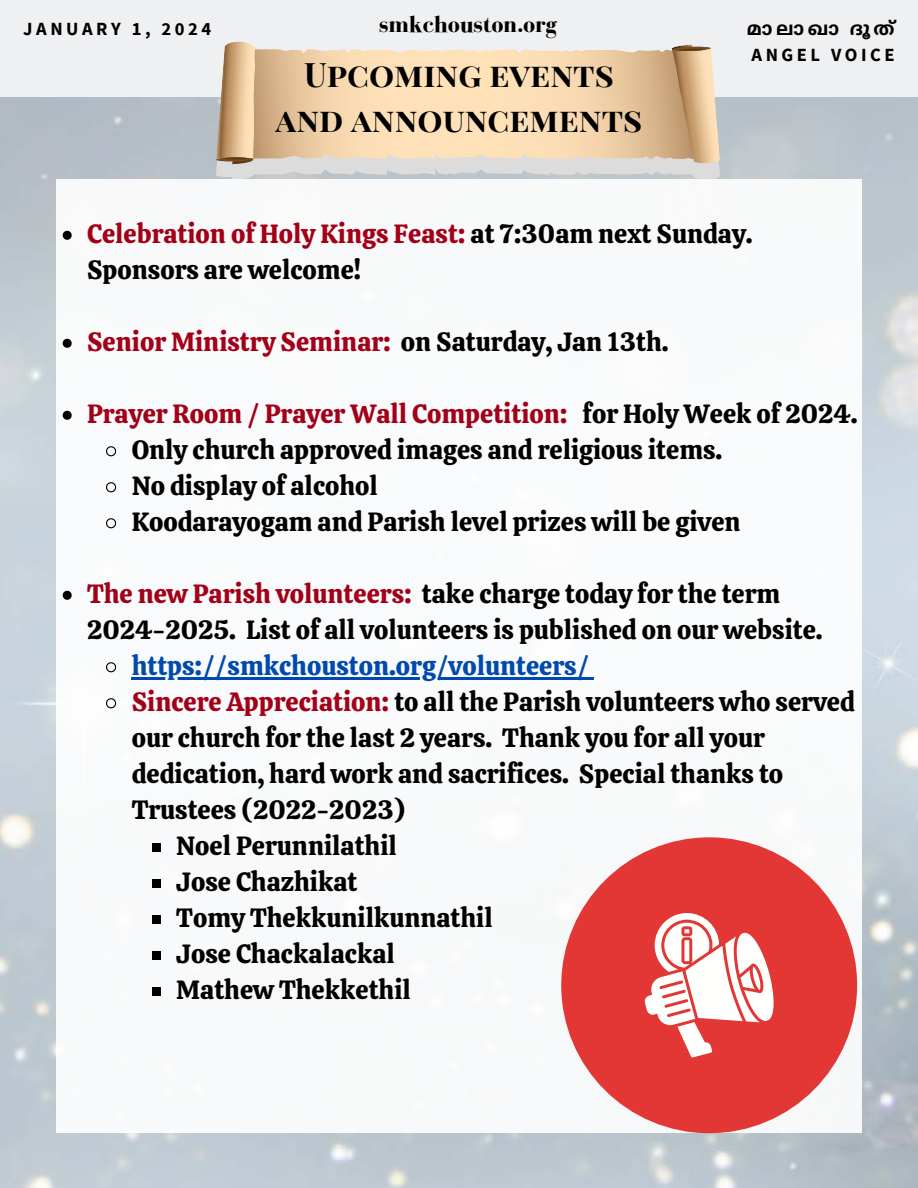
<style>
.page{position:relative;width:918px;height:1188px;background:#fff}
.page>*{position:absolute;margin:0;border:0;box-sizing:border-box;transform-origin:0 0}
.t1{font:700 33.15px/45.3px "Playfair Display SC";color:#000;text-align:center}
.t2{font:26.25px/36px "Calistoga";color:#000}
.t3{font:26.25px "Calistoga";color:#a30018}
.t4{font:26.25px "Calistoga";color:#004aad}
.t5{font:700 24px "Bodoni FLF";color:#000}
.t6{font:700 18.6px "Source Sans Pro";letter-spacing:.19em;color:#000}
.t7{font:700 18.6px "Noto Sans Malayalam";color:#000}
.s1{color:#a30018}
.s2{color:#000}
</style>
<div class="page">
<div style="left:0;top:0;width:918px;height:96px;background:#eff0f2"></div>
<svg style="left:216px;top:159px;width:504px;height:20px;background:#d4d6d7"></svg>
<svg style="left:255px;top:49px;width:416px;height:110px;background:#f1d2ab"></svg>
<svg style="left:671px;top:45px;width:49px;height:118px;background:#d5b590"></svg>
<hr style="left:678px;top:49px;width:28px;height:2px;background:#603813;border-radius:50%">
<svg style="left:216px;top:42px;width:39px;height:122px;background:#d3b48f"></svg>
<svg style="left:63px;top:231px;width:9px;height:9px"></svg>
<svg style="left:63px;top:339px;width:9px;height:9px"></svg>
<svg style="left:63px;top:411px;width:9px;height:9px"></svg>
<svg style="left:106px;top:446px;width:11px;height:11px"></svg>
<svg style="left:106px;top:482px;width:11px;height:11px"></svg>
<svg style="left:106px;top:518px;width:11px;height:11px"></svg>
<svg style="left:63px;top:591px;width:9px;height:9px"></svg>
<svg style="left:106px;top:662px;width:11px;height:11px"></svg>
<hr style="left:132px;top:677px;width:457px;height:3px;background:#004aad">
<svg style="left:589px;top:677px;width:5px;height:3px"></svg>
<svg style="left:106px;top:698px;width:11px;height:11px"></svg>
<div style="left:152px;top:843px;width:9px;height:9px;background:#000"></div>
<div style="left:152px;top:879px;width:9px;height:9px;background:#000"></div>
<div style="left:152px;top:915px;width:9px;height:9px;background:#000"></div>
<div style="left:152px;top:951px;width:9px;height:9px;background:#000"></div>
<div style="left:152px;top:987px;width:9px;height:9px;background:#000"></div>
<div style="left:561px;top:837px;width:296px;height:296px;background:#e23734;border-radius:50%"></div>
<svg style="left:645px;top:913px;width:129px;height:145px"></svg>
<p class="t5" style="left:379px;top:11px;width:180px">smkchouston.org</p>
<p class="t6" style="left:23px;top:16px;width:189px">JANUARY 1, 2024</p>
<p class="t7" style="left:747px;top:19px;width:77px">മാലാഖാ</p>
<p class="t7" style="left:850px;top:19px;width:36px">ദൂ ത്</p>
<p class="t6" style="left:752px;top:42px;width:145px">ANGEL VOICE</p>
<p class="t1" style="left:276px;top:50px;width:368px">Upcoming events and announcements</p>
<p class="t2" style="left:87px;top:216px;width:667px"><span class="s1">Celebration of Holy Kings Feast:</span> at 7:30am next Sunday.<br>Sponsors are welcome!</p>
<p class="t3" style="left:87px;top:325px;width:583px">Senior Ministry Seminar: <span class="s2">on Saturday, Jan 13th.</span></p>
<p class="t2" style="left:132px;top:396px;width:728px;text-indent:-45px"><span class="s1">Prayer Room / Prayer Wall Competition:</span> for Holy Week of 2024.<br>Only church approved images and religious items.<br>No display of alcohol<br>Koodarayogam and Parish level prizes will be given</p>
<p class="t2" style="left:87px;top:576px;width:737px"><span class="s1">The new Parish volunteers:</span> take charge today for the term<br>2024-2025. List of all volunteers is published on our website.</p>
<p class="t4" style="left:132px;top:649px;width:459px">https://smkchouston.org/volunteers/</p>
<p class="t2" style="left:132px;top:684px;width:725px"><span class="s1">Sincere Appreciation:</span> to all the Parish volunteers who served</p>
<p class="t2" style="left:132px;top:720px;width:635px">our church for the last 2 years. Thank you for all your</p>
<p class="t2" style="left:132px;top:756px;width:653px">dedication, hard work and sacrifices. Special thanks to</p>
<p class="t2" style="left:132px;top:792px;width:275px">Trustees (2022-2023)</p>
<p class="t2" style="left:176px;top:828px;width:222px">Noel Perunnilathil</p>
<p class="t2" style="left:176px;top:864px;width:183px">Jose Chazhikat</p>
<p class="t2" style="left:176px;top:900px;width:318px">Tomy Thekkunilkunnathil</p>
<p class="t2" style="left:176px;top:936px;width:220px">Jose Chackalackal</p>
<p class="t2" style="left:176px;top:972px;width:236px">Mathew Thekkethil</p>
</div>
